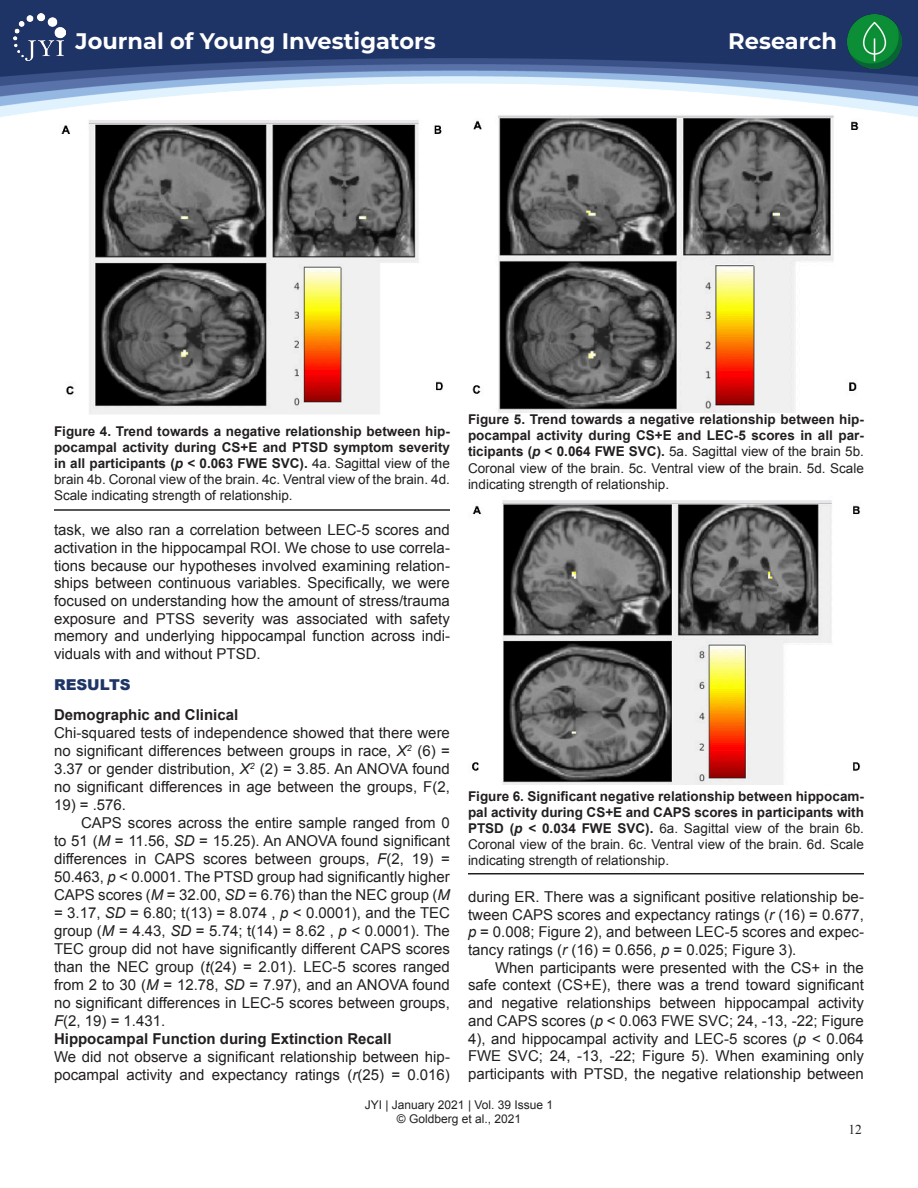
<style>
.page{position:relative;width:918px;height:1188px;background:#fff}
.page>*{position:absolute;margin:0;border:0;box-sizing:border-box;transform-origin:0 0}
.t1{font:700 22.5px "Montserrat";color:#fff}
.t2{font:15px/17.7px "Arial";color:#231f20;text-align:justify}
.t3{font:700 15px "Arial";color:#231f20}
.t4{font:900 15px "Arial";color:#1e3566}
.t5{font:700 13.5px/16.2px "Arial";color:#231f20;text-align:justify}
.t6{font:13.5px "Times New Roman";color:#231f20}
.t7{font:12px/14.4px "Arial";color:#231f20;text-align:center}
.s1{font-style:italic}
.s2{font-weight:400}
</style>
<div class="page">
<div style="left:0;top:0;width:918px;height:22px;background:#1f3466"></div>
<img style="left:0;top:22px;width:918px;height:95px">
<img style="left:847px;top:14px;width:55px;height:55px">
<img style="left:14px;top:14px;width:51px;height:47px">
<img style="left:54px;top:115px;width:396px;height:299px">
<img style="left:469px;top:115px;width:395px;height:298px">
<img style="left:472px;top:500px;width:389px;height:285px">
<hr style="left:468px;top:873px;width:396px;height:1px;background:#231f20">
<hr style="left:54px;top:509px;width:396px;height:2px;background:#231f20">
<h1 class="t1" style="left:76px;top:25px;width:362px">Journal of Young Investigators</h1>
<h1 class="t1" style="left:728px;top:25px;width:110px">Research</h1>
<p class="t5" style="left:54px;top:423px;width:398px">Figure 4. Trend towards a negative relationship between hip&shy;pocampal activity during CS+E and PTSD symptom severity in all participants (<span class="s1">p</span> &lt; 0.063 FWE SVC). <span class="s2">4a. Sagittal view of the brain 4b. Coronal view of the brain. 4c. Ventral view of the brain. 4d.<br>Scale indicating strength of relationship.</span></p>
<p class="t5" style="left:468px;top:412px;width:398px">Figure 5. Trend towards a negative relationship between hip&shy;pocampal activity during CS+E and LEC-5 scores in all par&shy;ticipants (<span class="s1">p</span> &lt; 0.064 FWE SVC). <span class="s2">5a. Sagittal view of the brain 5b.<br>Coronal view of the brain. 5c. Ventral view of the brain. 5d. Scale indicating strength of relationship.</span></p>
<p class="t2" style="left:54px;top:521px;width:397px">task, we also ran a correlation between LEC-5 scores and activation in the hippocampal ROI. We chose to use correla&shy;tions because our hypotheses involved examining relation&shy;ships between continuous variables. Specifically, we were focused on understanding how the amount of stress/trauma exposure and PTSS severity was associated with safety memory and underlying hippocampal function across indi&shy;viduals with and without PTSD.</p>
<p class="t4" style="left:54px;top:673px;width:78px">RESULTS</p>
<p class="t3" style="left:54px;top:705px;width:186px">Demographic and Clinical</p>
<p class="t2" style="left:54px;top:724px;width:398px">Chi-squared tests of independence showed that there were no significant differences between groups in race, <span class="s1">X</span><sup>2</sup> (6) = 3.37 or gender distribution, <span class="s1">X</span><sup>2</sup> (2) = 3.85. An ANOVA found no significant differences in age between the groups, F(2,</p>
<p class="t2" style="left:54px;top:796px;width:74px">19) = .576.</p>
<p class="t2" style="left:81px;top:814px;width:370px">CAPS scores across the entire sample ranged from 0</p>
<p class="t2" style="left:54px;top:832px;width:397px">to 51 (<span class="s1">M</span> = 11.56, <span class="s1">SD</span> = 15.25). An ANOVA found significant</p>
<p class="t2" style="left:54px;top:850px;width:398px">differences in CAPS scores between groups, <span class="s1">F</span>(2, 19) =</p>
<p class="t2" style="left:54px;top:868px;width:397px">50.463, <span class="s1">p</span> &lt; 0.0001. The PTSD group had significantly higher</p>
<p class="t2" style="left:54px;top:886px;width:398px">CAPS scores (<span class="s1">M</span> = 32.00, <span class="s1">SD</span> = 6.76) than the NEC group (<span class="s1">M</span></p>
<p class="t2" style="left:54px;top:904px;width:398px">= 3.17, <span class="s1">SD</span> = 6.80; t(13) = 8.074 , <span class="s1">p</span> &lt; 0.0001), and the TEC</p>
<p class="t2" style="left:54px;top:922px;width:397px">group (<span class="s1">M</span> = 4.43, <span class="s1">SD</span> = 5.74; t(14) = 8.62 , <span class="s1">p</span> &lt; 0.0001). The</p>
<p class="t2" style="left:54px;top:940px;width:397px">TEC group did not have significantly different CAPS scores</p>
<p class="t2" style="left:54px;top:958px;width:397px">than the NEC group (<span class="s1">t</span>(24) = 2.01). LEC-5 scores ranged</p>
<p class="t2" style="left:54px;top:976px;width:397px">from 2 to 30 (<span class="s1">M</span> = 12.78, <span class="s1">SD</span> = 7.97), and an ANOVA found</p>
<p class="t2" style="left:54px;top:994px;width:397px">no significant differences in LEC-5 scores between groups,</p>
<p class="t2" style="left:54px;top:1012px;width:113px"><span class="s1">F</span>(2, 19) = 1.431.</p>
<p class="t3" style="left:54px;top:1029px;width:339px">Hippocampal Function during Extinction Recall</p>
<p class="t2" style="left:54px;top:1048px;width:397px">We did not observe a significant relationship between hip&shy;pocampal activity and expectancy ratings (<span class="s1">r</span>(25) = 0.016)</p>
<p class="t5" style="left:468px;top:788px;width:398px">Figure 6. Significant negative relationship between hippocam&shy;pal activity during CS+E and CAPS scores in participants with PTSD (<span class="s1">p</span> &lt; 0.034 FWE SVC). <span class="s2">6a. Sagittal view of the brain 6b.<br>Coronal view of the brain. 6c. Ventral view of the brain. 6d. Scale indicating strength of relationship.</span></p>
<p class="t2" style="left:468px;top:888px;width:398px">during ER. There was a significant positive relationship be&shy;tween CAPS scores and expectancy ratings (<span class="s1">r</span> (16) = 0.677, <span class="s1">p</span> = 0.008; Figure 2), and between LEC-5 scores and expec&shy;tancy ratings (<span class="s1">r</span> (16) = 0.656, <span class="s1">p</span> = 0.025; Figure 3).</p>
<p class="t2" style="left:468px;top:959px;width:397px;text-indent:27px">When participants were presented with the CS+ in the safe context (CS+E), there was a trend toward significant and negative relationships between hippocampal activity and CAPS scores (<span class="s1">p</span> &lt; 0.063 FWE SVC; 24, -13, -22; Figure 4), and hippocampal activity and LEC-5 scores (<span class="s1">p</span> &lt; 0.064<br>FWE SVC; 24, -13, -22; Figure 5). When examining only participants with PTSD, the negative relationship between</p>
<p class="t7" style="left:365px;top:1098px;width:190px">JYI | January 2021 | Vol. 39 Issue 1 © Goldberg et al., 2021</p>
<p class="t6" style="left:848px;top:1120px;width:15px">12</p>
</div>
